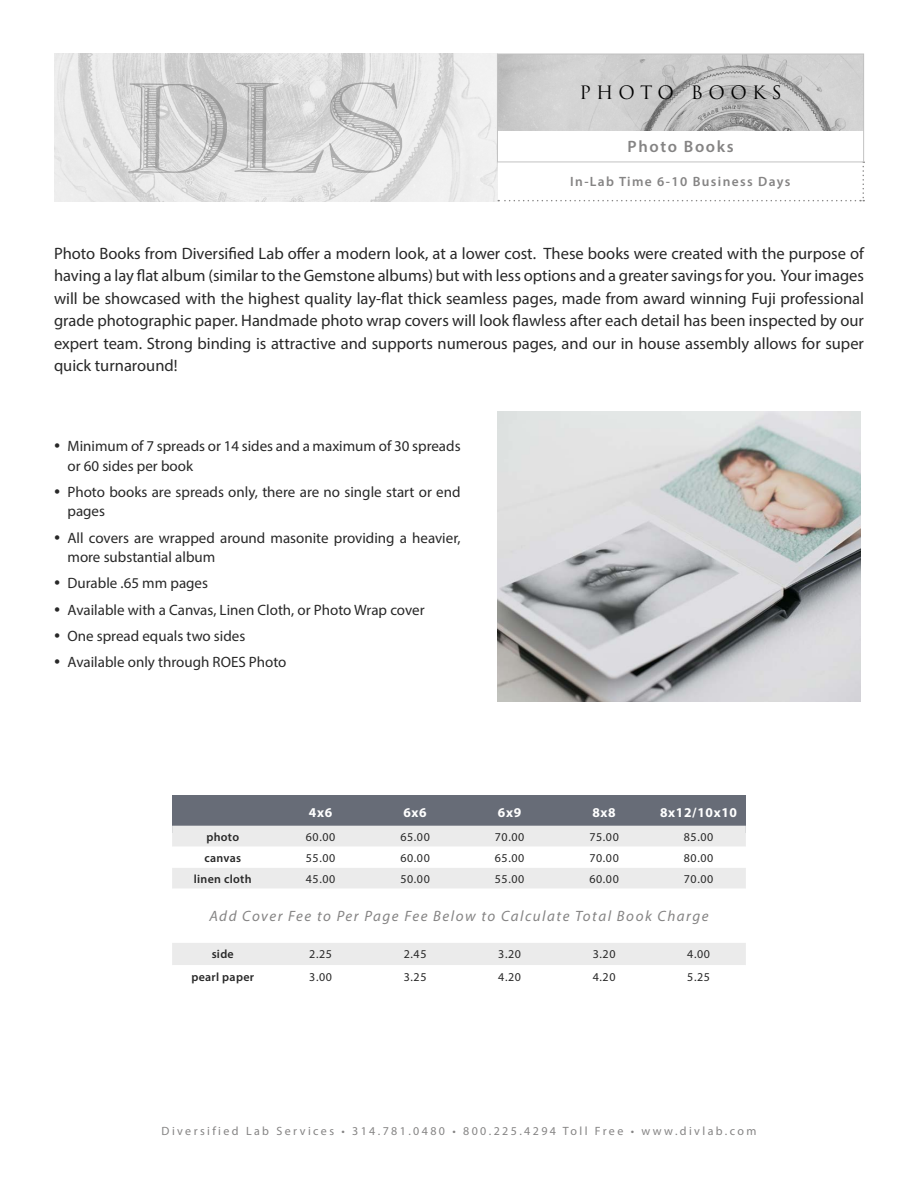
<style>
.page{position:relative;width:918px;height:1188px;background:#fff}
.page>*{position:absolute;margin:0;border:0;box-sizing:border-box;transform-origin:0 0}
.t1{font:18px "Trajan Pro 3";letter-spacing:.285em;color:#000}
.t2{font:16.5px/22.5px "Myriad Pro";color:#282828;text-align:justify}
.t3{font:600 16.5px "Myriad Pro";letter-spacing:.1em;color:#858484}
.t4{font:15px/19.5px "Myriad Pro";color:#282828}
.t5{font:italic 15px "Myriad Pro";letter-spacing:.1em;color:#858484}
.t6{font:600 13.5px "Myriad Pro";letter-spacing:.1em;color:#858484}
.t7{font:700 13.5px "Myriad Pro";letter-spacing:.05em;color:#fff}
.t8{font:12px "Myriad Pro";letter-spacing:.05em;color:#282828}
.t9{font:12px "Myriad Pro";letter-spacing:.2em;color:#858484}
.t10{font:600 12px "Myriad Pro";letter-spacing:.025em;color:#282828}
</style>
<div class="page">
<img style="left:499px;top:56px;width:363px;height:75px">
<svg style="left:498px;top:162px;width:366px;height:39px"></svg>
<img style="left:54px;top:54px;width:443px;height:147px">
<svg style="left:128px;top:83px;width:274px;height:90px;background:#d1d1d1"></svg>
<div style="left:497px;top:54px;width:367px;height:108px;border:1px solid #c2c2c2"></div>
<div style="left:172px;top:796px;width:574px;height:37px;background:#676c77"></div>
<svg style="left:172px;top:825px;width:574px;height:1px"></svg>
<div style="left:172px;top:826px;width:574px;height:20px;background:#ebebeb"></div>
<svg style="left:172px;top:868px;width:574px;height:97px"></svg>
<img style="left:497px;top:411px;width:364px;height:291px">
<p class="t1" style="left:580px;top:80px;width:204px">PHOTO BOOKS</p>
<p class="t3" style="left:628px;top:136px;width:108px">Photo Books</p>
<p class="t6" style="left:570px;top:173px;width:222px">In-Lab Time 6-10 Business Days</p>
<p class="t2" style="left:54px;top:242px;width:812px">Photo Books from Diversified Lab offer a modern look, at a lower cost. These books were created with the purpose of having a lay flat album (similar to the Gemstone albums) but with less options and a greater savings for you. Your images will be showcased with the highest quality lay-flat thick seamless pages, made from award winning Fuji professional grade photographic paper. Handmade photo wrap covers will look flawless after each detail has been inspected by our expert team. Strong binding is attractive and supports numerous pages, and our in house assembly allows for super quick turnaround!</p>
<p class="t4" style="left:67px;top:436px;width:395px">Minimum of 7 spreads or 14 sides and a maximum of 30 spreads or 60 sides per book</p>
<p class="t4" style="left:67px;top:482px;width:395px">Photo books are spreads only, there are no single start or end pages</p>
<p class="t4" style="left:67px;top:528px;width:395px">All covers are wrapped around masonite providing a heavier, more substantial album</p>
<p class="t4" style="left:67px;top:570px;width:359px;line-height:26.2px">Durable .65 mm pages<br>Available with a Canvas, Linen Cloth, or Photo Wrap cover One spread equals two sides<br>Available only through ROES Photo</p>
<p class="t7" style="left:309px;top:804px;width:25px">4x6</p>
<p class="t7" style="left:403px;top:804px;width:25px">6x6</p>
<p class="t7" style="left:498px;top:804px;width:25px">6x9</p>
<p class="t7" style="left:592px;top:804px;width:25px">8x8</p>
<p class="t7" style="left:660px;top:804px;width:79px">8x12/10x10</p>
<p class="t10" style="left:206px;top:829px;width:34px">photo</p>
<p class="t8" style="left:306px;top:829px;width:31px">60.00</p>
<p class="t8" style="left:400px;top:829px;width:31px">65.00</p>
<p class="t8" style="left:495px;top:829px;width:31px">70.00</p>
<p class="t8" style="left:589px;top:829px;width:31px">75.00</p>
<p class="t8" style="left:684px;top:829px;width:31px">85.00</p>
<p class="t10" style="left:204px;top:850px;width:38px">canvas</p>
<p class="t8" style="left:306px;top:850px;width:31px">55.00</p>
<p class="t8" style="left:400px;top:850px;width:31px">60.00</p>
<p class="t8" style="left:495px;top:850px;width:31px">65.00</p>
<p class="t8" style="left:589px;top:850px;width:31px">70.00</p>
<p class="t8" style="left:684px;top:850px;width:31px">80.00</p>
<p class="t10" style="left:194px;top:871px;width:59px">linen cloth</p>
<p class="t8" style="left:306px;top:871px;width:31px">45.00</p>
<p class="t8" style="left:400px;top:871px;width:31px">50.00</p>
<p class="t8" style="left:495px;top:871px;width:31px">55.00</p>
<p class="t8" style="left:589px;top:871px;width:31px">60.00</p>
<p class="t8" style="left:684px;top:871px;width:31px">70.00</p>
<p class="t5" style="left:209px;top:907px;width:501px">Add Cover Fee to Per Page Fee Below to Calculate Total Book Charge</p>
<p class="t10" style="left:212px;top:947px;width:24px">side</p>
<p class="t8" style="left:309px;top:947px;width:24px">2.25</p>
<p class="t8" style="left:404px;top:947px;width:24px">2.45</p>
<p class="t8" style="left:498px;top:947px;width:24px">3.20</p>
<p class="t8" style="left:593px;top:947px;width:24px">3.20</p>
<p class="t8" style="left:687px;top:947px;width:24px">4.00</p>
<p class="t10" style="left:191px;top:969px;width:64px">pearl paper</p>
<p class="t8" style="left:309px;top:970px;width:24px">3.00</p>
<p class="t8" style="left:404px;top:970px;width:24px">3.25</p>
<p class="t8" style="left:498px;top:970px;width:24px">4.20</p>
<p class="t8" style="left:593px;top:970px;width:24px">4.20</p>
<p class="t8" style="left:687px;top:970px;width:24px">5.25</p>
<p class="t9" style="left:162px;top:1124px;width:596px">Diversified Lab Services • 314.781.0480 • 800.225.4294 Toll Free • www.divlab.com</p>
</div>
